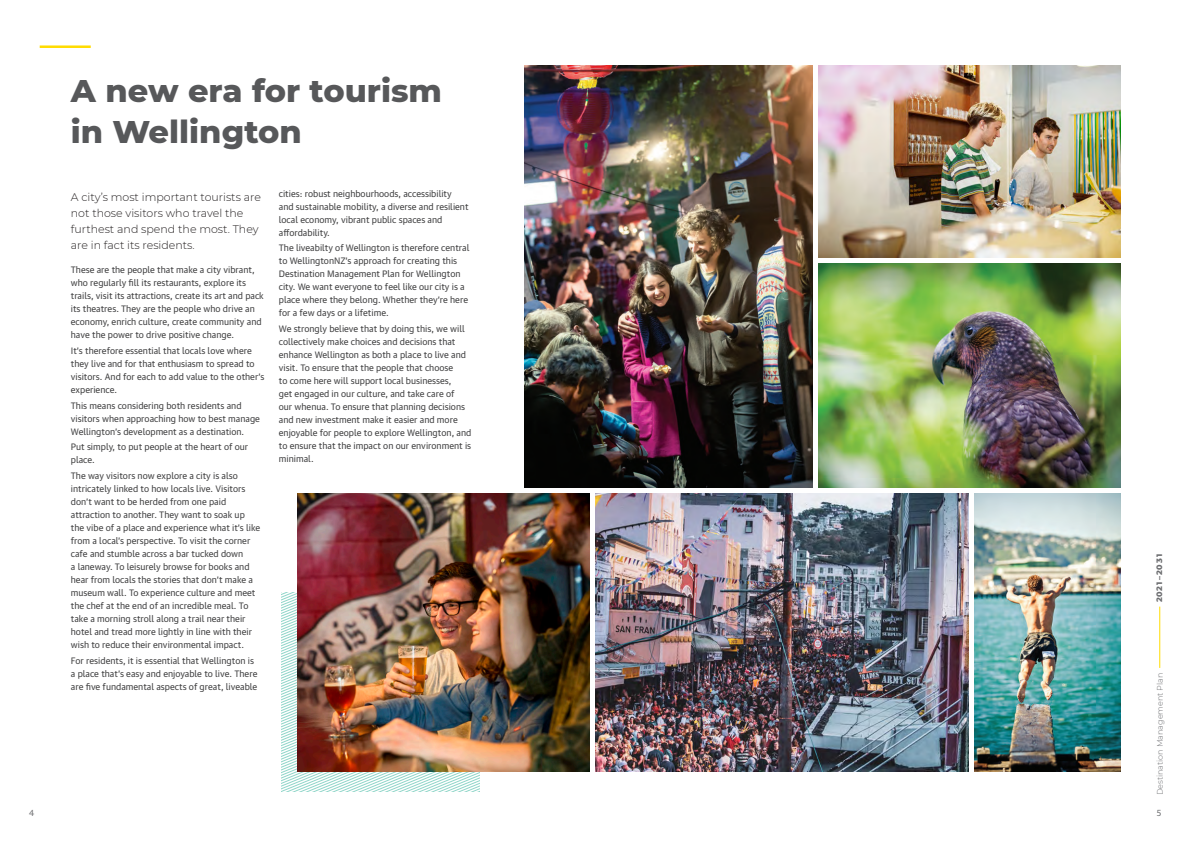
<style>
.page{position:relative;width:1191px;height:842px;background:#fff}
.page>*{position:absolute;margin:0;border:0;box-sizing:border-box;transform-origin:0 0}
.DM_H1{font:800 32px/41px "Montserrat";color:#57585a}
.DM_Intro{font:300 11px/16px "Montserrat";color:#231f20}
.DM_Body{font:9px/13px "Guardian Text Sans";color:#3e3e3f}
.t1{font:8.5px "Guardian Text Sans";color:#6c6d70}
.t2{font:300 8px "Montserrat";color:#6c6d70}
.t3{font:800 8px "Montserrat";letter-spacing:.115em;color:#6c6d70}
</style>
<div class="page">
<hr style="left:1159px;top:607px;width:1px;height:61px;background:#ffdc01">
<hr style="left:40px;top:45px;width:51px;height:3px;background:#ffdc01">
<svg style="left:281px;top:593px;width:199px;height:198px"></svg>
<img style="left:595px;top:493px;width:373px;height:278px">
<img style="left:974px;top:493px;width:146px;height:278px">
<img style="left:524px;top:65px;width:288px;height:423px">
<img style="left:818px;top:263px;width:302px;height:225px">
<img style="left:818px;top:65px;width:302px;height:193px">
<img style="left:298px;top:493px;width:292px;height:278px">
<p class="DM_H1" style="left:71px;top:68px;width:372px">A new era for tourism in Wellington</p>
<p class="DM_Intro" style="left:71px;top:188px;width:192px">A city’s most important tourists are not those visitors who travel the furthest and spend the most. They are in fact its residents.</p>
<p class="DM_Body" style="left:71px;top:262px;width:194px">These are the people that make a city vibrant, who regularly fill its restaurants, explore its trails, visit its attractions, create its art and pack its theatres. They are the people who drive an economy, enrich culture, create community and have the power to drive positive change.</p>
<p class="DM_Body" style="left:71px;top:343px;width:195px">It’s therefore essential that locals love where they live and for that enthusiasm to spread to visitors. And for each to add value to the other’s experience.</p>
<p class="DM_Body" style="left:71px;top:398px;width:191px">This means considering both residents and visitors when approaching how to best manage<br>Wellington’s development as a destination.</p>
<p class="DM_Body" style="left:71px;top:440px;width:179px">Put simply, to put people at the heart of our place.</p>
<p class="DM_Body" style="left:71px;top:469px;width:191px">The way visitors now explore a city is also intricately linked to how locals live. Visitors don’t want to be herded from one paid attraction to another. They want to soak up the vibe of a place and experience what it’s like from a local’s perspective. To visit the corner cafe and stumble across a bar tucked down<br>a laneway. To leisurely browse for books and hear from locals the stories that don’t make a museum wall. To experience culture and meet the chef at the end of an incredible meal. To take a morning stroll along a trail near their hotel and tread more lightly in line with their wish to reduce their environmental impact.</p>
<p class="DM_Body" style="left:71px;top:653px;width:188px">For residents, it is essential that Wellington is a place that’s easy and enjoyable to live. There are five fundamental aspects of great, liveable</p>
<p class="DM_Body" style="left:279px;top:186px;width:191px">cities: robust neighbourhoods, accessibility and sustainable mobility, a diverse and resilient local economy, vibrant public spaces and affordability.</p>
<p class="DM_Body" style="left:279px;top:241px;width:192px">The liveabilty of Wellington is therefore central to WellingtonNZ’s approach for creating this Destination Management Plan for Wellington city. We want everyone to feel like our city is a place where they belong. Whether they’re here for a few days or a lifetime.</p>
<p class="DM_Body" style="left:279px;top:322px;width:194px">We strongly believe that by doing this, we will collectively make choices and decisions that enhance Wellington as both a place to live and visit. To ensure that the people that choose<br>to come here will support local businesses,<br>get engaged in our culture, and take care of<br>our whenua. To ensure that planning decisions and new investment make it easier and more enjoyable for people to explore Wellington, and to ensure that the impact on our environment is minimal.</p>
<p class="t3" style="left:1153px;top:602px;width:50px;rotate:-90deg">2021–2031</p>
<p class="t2" style="left:1154px;top:795px;width:124px;rotate:-90deg">Destination Management Plan</p>
<p class="t1" style="left:29px;top:806px;width:7px">4</p>
<p class="t1" style="left:1156px;top:806px;width:6px">5</p>
</div>
